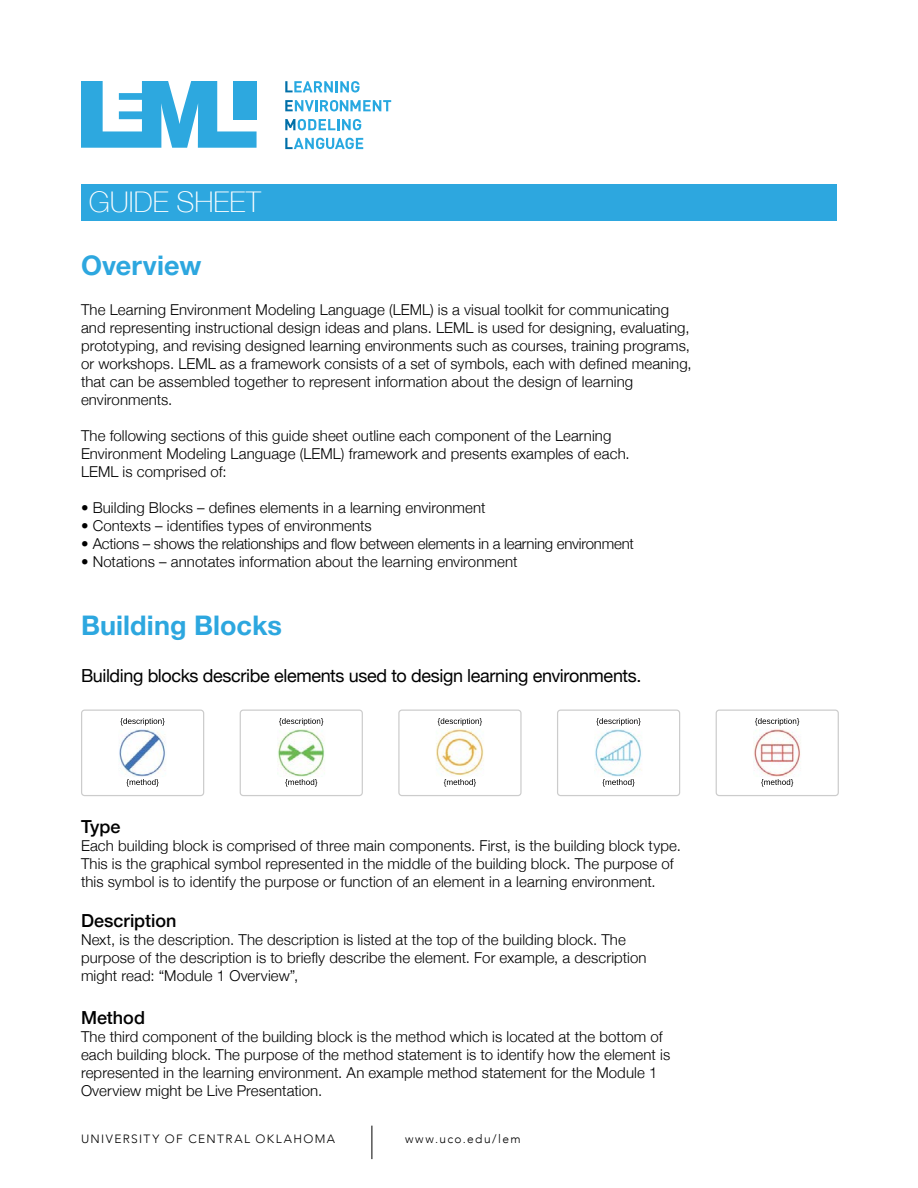
<style>
.page{position:relative;width:918px;height:1188px;background:#fff}
.page>*{position:absolute;margin:0;border:0;box-sizing:border-box;transform-origin:0 0}
.t1{font:100 28.5px "Helvetica Neue";color:#fff}
.t2{font:700 27px "Helvetica Neue";letter-spacing:.005em;color:#2da7df}
.t3{font:18px "Helvetica Neue";letter-spacing:-.02em;color:#000}
.t4{font:500 18px "Helvetica Neue";color:#000}
.t5{font:300 15px/18px "Helvetica Neue";letter-spacing:.005em;color:#000}
.t6{font:300 15px "Helvetica Neue";letter-spacing:-.015em;color:#000}
.t7{font:300 12px "Avenir";letter-spacing:.12em;color:#000}
</style>
<div class="page">
<div style="left:81px;top:184px;width:756px;height:36px;background:#2da7df"></div>
<svg style="left:81px;top:81px;width:176px;height:67px"></svg>
<div style="left:233px;top:81px;width:24px;height:38px;background:#2da8df"></div>
<svg style="left:285px;top:81px;width:75px;height:12px"></svg>
<svg style="left:285px;top:119px;width:76px;height:11px"></svg>
<svg style="left:285px;top:100px;width:106px;height:11px"></svg>
<svg style="left:285px;top:138px;width:78px;height:11px"></svg>
<div style="left:716px;top:710px;width:123px;height:86px;border:1px solid #ccc;border-radius:3px"></div>
<svg style="left:761px;top:779px;width:32px;height:8px"></svg>
<img style="left:753px;top:729px;width:48px;height:48px">
<svg style="left:755px;top:718px;width:44px;height:8px"></svg>
<div style="left:557px;top:710px;width:123px;height:86px;border:1px solid #ccc;border-radius:3px"></div>
<svg style="left:602px;top:779px;width:33px;height:8px"></svg>
<img style="left:595px;top:729px;width:47px;height:48px">
<svg style="left:596px;top:718px;width:45px;height:8px"></svg>
<div style="left:398px;top:710px;width:124px;height:86px;border:1px solid #ccc;border-radius:3px"></div>
<svg style="left:444px;top:779px;width:32px;height:8px"></svg>
<img style="left:436px;top:729px;width:45px;height:47px">
<svg style="left:438px;top:718px;width:44px;height:8px"></svg>
<div style="left:240px;top:710px;width:123px;height:86px;border:1px solid #ccc;border-radius:3px"></div>
<svg style="left:285px;top:779px;width:32px;height:8px"></svg>
<img style="left:277px;top:729px;width:48px;height:48px">
<svg style="left:279px;top:718px;width:44px;height:8px"></svg>
<div style="left:81px;top:710px;width:123px;height:86px;border:1px solid #ccc;border-radius:3px"></div>
<svg style="left:126px;top:779px;width:33px;height:8px"></svg>
<img style="left:119px;top:729px;width:47px;height:48px">
<svg style="left:120px;top:718px;width:45px;height:8px"></svg>
<hr style="left:372px;top:1126px;width:1px;height:33px;background:#000">
<h1 class="t1" style="left:89px;top:180px;width:173px">GUIDE SHEET</h1>
<h2 class="t2" style="left:81px;top:245px;width:122px">Overview</h2>
<p class="t5" style="left:81px;top:299px;width:612px">The Learning Environment Modeling Language (LEML) is a visual toolkit for communicating and representing instructional design ideas and plans. LEML is used for designing, evaluating, prototyping, and revising designed learning environments such as courses, training programs, or workshops. LEML as a framework consists of a set of symbols, each with defined meaning, that can be assembled together to represent information about the design of learning environments.</p>
<p class="t5" style="left:81px;top:425px;width:550px">The following sections of this guide sheet outline each component of the Learning<br>Environment Modeling Language (LEML) framework and presents examples of each.<br>LEML is comprised of:</p>
<p class="t5" style="left:81px;top:497px;width:406px">• Building Blocks – defines elements in a learning environment</p>
<p class="t5" style="left:81px;top:515px;width:292px">• Contexts – identifies types of environments</p>
<p class="t6" style="left:81px;top:531px;width:555px">• Actions – shows the relationships and flow between elements in a learning environment</p>
<p class="t5" style="left:81px;top:551px;width:438px">• Notations – annotates information about the learning environment</p>
<h2 class="t2" style="left:81px;top:605px;width:202px">Building Blocks</h2>
<p class="t3" style="left:81px;top:663px;width:562px">Building blocks describe elements used to design learning environments.</p>
<p class="t4" style="left:81px;top:812px;width:41px">Type</p>
<p class="t5" style="left:81px;top:836px;width:601px">Each building block is comprised of three main components. First, is the building block type.<br>This is the graphical symbol represented in the middle of the building block. The purpose of this symbol is to identify the purpose or function of an element in a learning environment.</p>
<p class="t4" style="left:81px;top:906px;width:97px">Description</p>
<p class="t5" style="left:81px;top:929px;width:567px">Next, is the description. The description is listed at the top of the building block. The purpose of the description is to briefly describe the element. For example, a description might read: “Module 1 Overview”,</p>
<p class="t4" style="left:81px;top:1003px;width:66px">Method</p>
<p class="t5" style="left:81px;top:1027px;width:591px">The third component of the building block is the method which is located at the bottom of each building block. The purpose of the method statement is to identify how the element is represented in the learning environment. An example method statement for the Module 1<br>Overview might be Live Presentation.</p>
<p class="t7" style="left:81px;top:1132px;width:256px">UNIVERSITY OF CENTRAL OKLAHOMA</p>
<p class="t7" style="left:405px;top:1132px;width:117px">www.uco.edu/lem</p>
</div>
